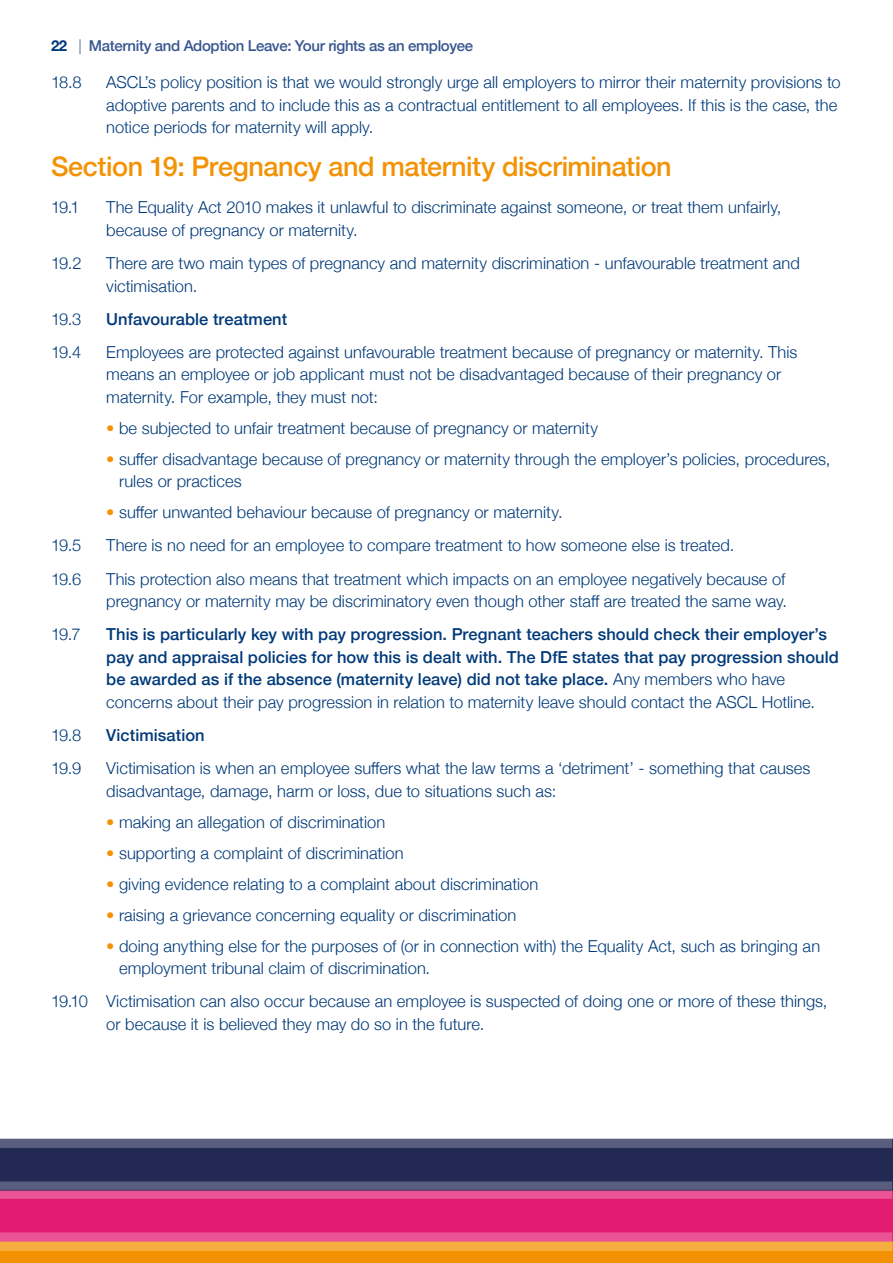
<style>
.page{position:relative;width:893px;height:1263px;background:#fff}
.page>*{position:absolute;margin:0;border:0;box-sizing:border-box;transform-origin:0 0}
.main_header{font:500 27px "Helvetica Neue";letter-spacing:-.015em;color:#f39204}
.t1{font:300 16.5px/22.5px "Helvetica Neue";letter-spacing:.005em;color:#003a79}
.t2{font:500 16.5px/22.5px "Helvetica Neue";letter-spacing:.005em;color:#003a79}
.t3{font:500 15px "Helvetica Neue";letter-spacing:-.025em;color:#38568f}
.s1{font-weight:700;color:#003a79}
.s2{font-weight:300}
.s3{color:#f39204}
</style>
<div class="page">
<img style="left:0;top:1138px;width:893px;height:125px">
<p class="t3" style="left:51px;top:33px;width:424px"><span class="s1">22</span> <span class="s2">|</span> Maternity and Adoption Leave: Your rights as an employee</p>
<p class="t1" style="left:51px;top:70px;width:32px">18.8</p>
<p class="t1" style="left:106px;top:70px;width:736px">ASCL’s policy position is that we would strongly urge all employers to mirror their maternity provisions to adoptive parents and to include this as a contractual entitlement to all employees. If this is the case, the notice periods for maternity will apply.</p>
<p class="main_header" style="left:51px;top:145px;width:622px">Section 19: Pregnancy and maternity discrimination</p>
<p class="t1" style="left:51px;top:195px;width:30px">19.1</p>
<p class="t1" style="left:106px;top:195px;width:677px">The Equality Act 2010 makes it unlawful to discriminate against someone, or treat them unfairly, because of pregnancy or maternity.</p>
<p class="t1" style="left:51px;top:251px;width:32px">19.2</p>
<p class="t1" style="left:106px;top:251px;width:695px">There are two main types of pregnancy and maternity discrimination - unfavourable treatment and victimisation.</p>
<p class="t1" style="left:51px;top:306px;width:32px">19.3</p>
<p class="t2" style="left:106px;top:306px;width:182px">Unfavourable treatment</p>
<p class="t1" style="left:51px;top:339px;width:32px">19.4</p>
<p class="t1" style="left:106px;top:339px;width:693px">Employees are protected against unfavourable treatment because of pregnancy or maternity. This means an employee or job applicant must not be disadvantaged because of their pregnancy or maternity. For example, they must not:</p>
<p class="t1" style="left:106px;top:415px;width:493px"><span class="s3">•</span> be subjected to unfair treatment because of pregnancy or maternity</p>
<p class="t1" style="left:119px;top:446px;width:713px;text-indent:-13px"><span class="s3">•</span> suffer disadvantage because of pregnancy or maternity through the employer’s policies, procedures, rules or practices</p>
<p class="t1" style="left:106px;top:500px;width:458px"><span class="s3">•</span> suffer unwanted behaviour because of pregnancy or maternity.</p>
<p class="t1" style="left:51px;top:533px;width:32px">19.5</p>
<p class="t1" style="left:106px;top:533px;width:629px">There is no need for an employee to compare treatment to how someone else is treated.</p>
<p class="t1" style="left:51px;top:566px;width:32px">19.6</p>
<p class="t1" style="left:106px;top:566px;width:682px">This protection also means that treatment which impacts on an employee negatively because of pregnancy or maternity may be discriminatory even though other staff are treated the same way.</p>
<p class="t1" style="left:51px;top:622px;width:31px">19.7</p>
<p class="t2" style="left:106px;top:622px;width:734px">This is particularly key with pay progression. Pregnant teachers should check their employer’s pay and appraisal policies for how this is dealt with. The DfE states that pay progression should be awarded as if the absence (maternity leave) did not take place. <span class="s2">Any members who have concerns about their pay progression in relation to maternity leave should contact the ASCL Hotline.</span></p>
<p class="t1" style="left:51px;top:722px;width:32px">19.8</p>
<p class="t2" style="left:106px;top:722px;width:100px">Victimisation</p>
<p class="t1" style="left:51px;top:756px;width:32px">19.9</p>
<p class="t1" style="left:106px;top:756px;width:706px">Victimisation is when an employee suffers what the law terms a ‘detriment’ - something that causes disadvantage, damage, harm or loss, due to situations such as:</p>
<p class="t1" style="left:106px;top:809px;width:280px"><span class="s3">•</span> making an allegation of discrimination</p>
<p class="t1" style="left:106px;top:840px;width:299px"><span class="s3">•</span> supporting a complaint of discrimination</p>
<p class="t1" style="left:106px;top:871px;width:434px"><span class="s3">•</span> giving evidence relating to a complaint about discrimination</p>
<p class="t1" style="left:106px;top:902px;width:411px"><span class="s3">•</span> raising a grievance concerning equality or discrimination</p>
<p class="t1" style="left:119px;top:933px;width:703px;text-indent:-13px"><span class="s3">•</span> doing anything else for the purposes of (or in connection with) the Equality Act, such as bringing an employment tribunal claim of discrimination.</p>
<p class="t1" style="left:106px;top:989px;width:723px;text-indent:-55px">19.10 Victimisation can also occur because an employee is suspected of doing one or more of these things, or because it is believed they may do so in the future.</p>
</div>
